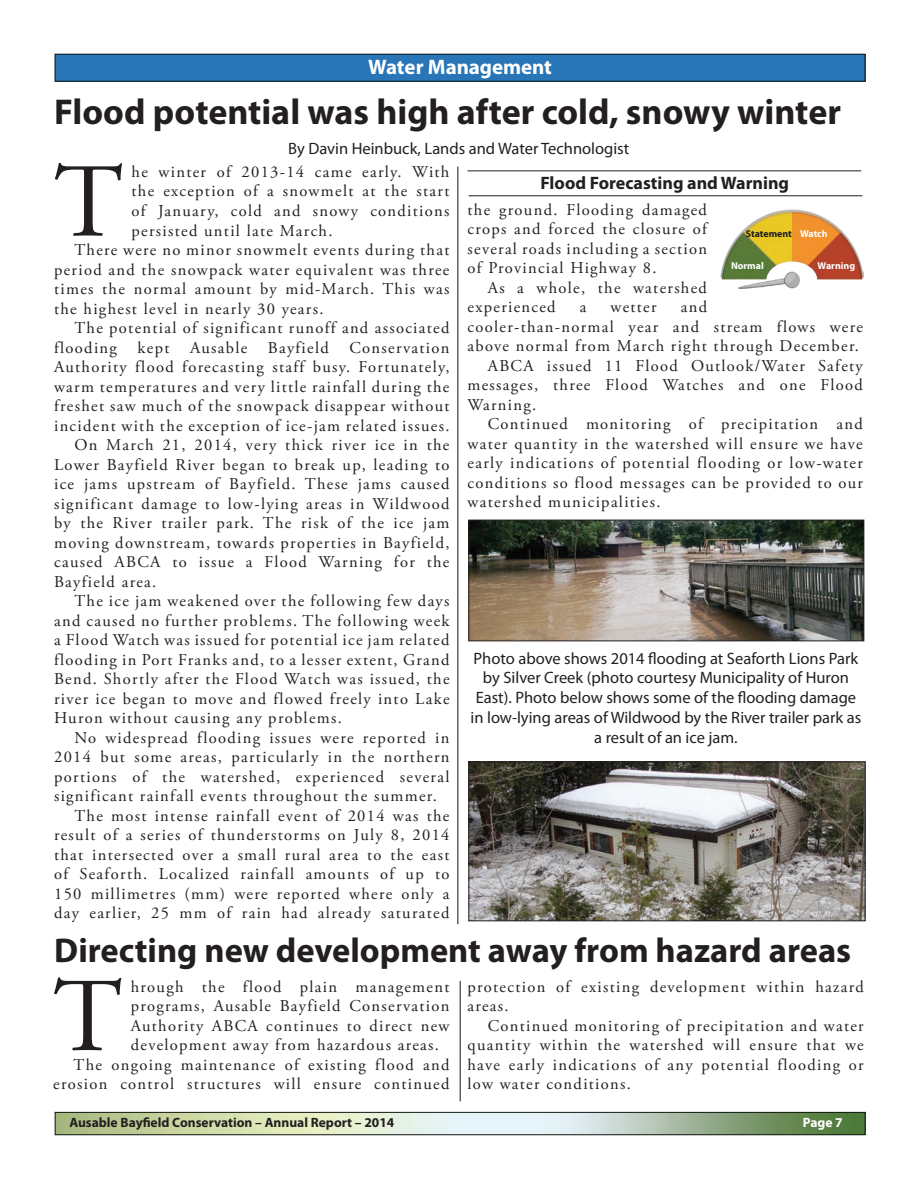
<style>
.page{position:relative;width:918px;height:1188px;background:#fff}
.page>*{position:absolute;margin:0;border:0;box-sizing:border-box;transform-origin:0 0}
.t1{font:104.7px "Adobe Garamond Pro";color:#231f20}
.t2{font:700 36px "Myriad Pro";color:#231f20}
.t3{font:700 34.5px "Myriad Pro";color:#231f20}
.t4{font:700 21px "Myriad Pro";letter-spacing:-.005em;color:#fff}
.t5{font:700 18px "Myriad Pro";color:#231f20}
.t6{font:16.5px/19.5px "Adobe Garamond Pro";letter-spacing:.08em;color:#231f20;text-align:justify}
.t7{font:16.5px/19.8px "Myriad Pro";color:#231f20;text-align:center}
.t8{font:700 13.5px "Myriad Pro";color:#231f20}
.t9{font:700 13.5px "Myriad Pro";color:#fff}
.t10{font:700 9.9px "Myriad Pro";letter-spacing:-.005em;color:#201d1e}
.t11{font:700 9.9px "Myriad Pro";color:#fff}
.s1{color:#fff}
</style>
<div class="page">
<img style="left:57px;top:1114px;width:806px;height:19px">
<div style="left:55px;top:1112px;width:810px;height:23px;border:1px solid #0e150d"></div>
<div style="left:55px;top:54px;width:810px;height:27px;background:#2875b7"></div>
<div style="left:55px;top:54px;width:810px;height:27px;border:1px solid #0e150d"></div>
<hr style="left:457px;top:167px;width:1px;height:757px;background:#0e150d">
<img style="left:470px;top:522px;width:392px;height:117px">
<div style="left:468px;top:520px;width:396px;height:121px;border:1px solid #231f20"></div>
<hr style="left:467px;top:170px;width:394px;height:1px;background:#231f20">
<hr style="left:469px;top:195px;width:393px;height:1px;background:#231f20">
<hr style="left:460px;top:981px;width:1px;height:120px;background:#0e150d">
<img style="left:721px;top:210px;width:143px;height:79px">
<img style="left:470px;top:764px;width:393px;height:155px">
<div style="left:468px;top:762px;width:397px;height:159px;border:1px solid #231f20"></div>
<p class="t4" style="left:368px;top:53px;width:185px">Water Management</p>
<h2 class="t2" style="left:54px;top:89px;width:788px">Flood potential was high after cold, snowy winter</h2>
<h1 class="t1" style="left:54px;top:139px;width:71px">T</h1>
<p class="t6" style="left:132px;top:163px;width:319px">he winter of 2013-14 came early. With</p>
<p class="t7" style="left:288px;top:138px;width:343px">By Davin Heinbuck, Lands and Water Technologist</p>
<p class="t5" style="left:540px;top:171px;width:250px">Flood Forecasting and Warning</p>
<p class="t6" style="left:132px;top:182px;width:319px">the exception of a snowmelt at the start</p>
<p class="t6" style="left:132px;top:202px;width:319px">of January, cold and snowy conditions</p>
<p class="t6" style="left:132px;top:221px;width:202px">persisted until late March.</p>
<p class="t6" style="left:74px;top:241px;width:377px">There were no minor snowmelt events during that</p>
<p class="t6" style="left:54px;top:260px;width:397px">period and the snowpack water equivalent was three</p>
<p class="t6" style="left:54px;top:280px;width:397px">times the normal amount by mid-March. This was</p>
<p class="t6" style="left:54px;top:299px;width:271px">the highest level in nearly 30 years.</p>
<p class="t6" style="left:74px;top:319px;width:377px">The potential of significant runoff and associated</p>
<p class="t6" style="left:54px;top:338px;width:64px">flooding</p>
<p class="t6" style="left:138px;top:338px;width:33px">kept</p>
<p class="t6" style="left:190px;top:338px;width:59px">Ausable</p>
<p class="t6" style="left:268px;top:338px;width:62px">Bayfield</p>
<p class="t6" style="left:350px;top:338px;width:102px">Conservation</p>
<p class="t6" style="left:54px;top:358px;width:397px">Authority flood forecasting staff busy. Fortunately,</p>
<p class="t6" style="left:54px;top:377px;width:397px">warm temperatures and very little rainfall during the</p>
<p class="t6" style="left:54px;top:397px;width:397px">freshet saw much of the snowpack disappear without</p>
<p class="t6" style="left:54px;top:416px;width:397px">incident with the exception of ice-jam related issues.</p>
<p class="t6" style="left:74px;top:436px;width:377px">On March 21, 2014, very thick river ice in the</p>
<p class="t6" style="left:54px;top:455px;width:397px">Lower Bayfield River began to break up, leading to</p>
<p class="t6" style="left:54px;top:475px;width:397px">ice jams upstream of Bayfield. These jams caused</p>
<p class="t6" style="left:54px;top:494px;width:397px">significant damage to low-lying areas in Wildwood</p>
<p class="t6" style="left:54px;top:514px;width:397px">by the River trailer park. The risk of the ice jam</p>
<p class="t6" style="left:54px;top:533px;width:397px">moving downstream, towards properties in Bayfield,</p>
<p class="t6" style="left:54px;top:553px;width:397px">caused ABCA to issue a Flood Warning for the</p>
<p class="t6" style="left:54px;top:572px;width:104px">Bayfield area.</p>
<p class="t6" style="left:74px;top:592px;width:377px">The ice jam weakened over the following few days</p>
<p class="t6" style="left:54px;top:611px;width:397px">and caused no further problems. The following week</p>
<p class="t6" style="left:54px;top:631px;width:397px">a Flood Watch was issued for potential ice jam related</p>
<p class="t6" style="left:54px;top:650px;width:397px">flooding in Port Franks and, to a lesser extent, Grand</p>
<p class="t6" style="left:54px;top:670px;width:397px">Bend. Shortly after the Flood Watch was issued, the</p>
<p class="t6" style="left:54px;top:689px;width:397px">river ice began to move and flowed freely into Lake</p>
<p class="t6" style="left:54px;top:709px;width:289px">Huron without causing any problems.</p>
<p class="t6" style="left:74px;top:728px;width:377px">No widespread flooding issues were reported in</p>
<p class="t6" style="left:54px;top:748px;width:397px">2014 but some areas, particularly in the northern</p>
<p class="t6" style="left:54px;top:767px;width:397px">portions of the watershed, experienced several</p>
<p class="t6" style="left:54px;top:787px;width:384px">significant rainfall events throughout the summer.</p>
<p class="t6" style="left:74px;top:806px;width:377px">The most intense rainfall event of 2014 was the</p>
<p class="t6" style="left:54px;top:826px;width:397px">result of a series of thunderstorms on July 8, 2014</p>
<p class="t6" style="left:54px;top:845px;width:397px">that intersected over a small rural area to the east</p>
<p class="t6" style="left:54px;top:865px;width:397px">of Seaforth. Localized rainfall amounts of up to</p>
<p class="t6" style="left:54px;top:884px;width:397px">150 millimetres (mm) were reported where only a</p>
<p class="t6" style="left:54px;top:904px;width:397px">day earlier, 25 mm of rain had already saturated</p>
<p class="t6" style="left:468px;top:200px;width:241px">the ground. Flooding damaged crops and forced the closure of several roads including a section of Provincial Highway 8.</p>
<p class="t6" style="left:468px;top:278px;width:241px;text-indent:20px">As a whole, the watershed experienced</p>
<p class="t10" style="left:746px;top:227px;width:83px">Statement <span class="s1">Watch</span></p>
<p class="t11" style="left:731px;top:259px;width:34px">Normal</p>
<p class="t11" style="left:818px;top:259px;width:39px">Warning</p>
<p class="t6" style="left:580px;top:298px;width:8px">a</p>
<p class="t6" style="left:611px;top:298px;width:48px">wetter</p>
<p class="t6" style="left:681px;top:298px;width:28px">and</p>
<p class="t6" style="left:468px;top:317px;width:397px">cooler-than-normal year and stream flows were</p>
<p class="t6" style="left:468px;top:337px;width:393px">above normal from March right through December.</p>
<p class="t6" style="left:488px;top:356px;width:377px">ABCA issued 11 Flood Outlook/Water Safety</p>
<p class="t6" style="left:468px;top:376px;width:397px">messages, three Flood Watches and one Flood</p>
<p class="t6" style="left:468px;top:395px;width:70px">Warning.</p>
<p class="t6" style="left:488px;top:415px;width:377px">Continued monitoring of precipitation and</p>
<p class="t6" style="left:468px;top:434px;width:397px">water quantity in the watershed will ensure we have</p>
<p class="t6" style="left:468px;top:454px;width:397px">early indications of potential flooding or low-water</p>
<p class="t6" style="left:468px;top:473px;width:397px">conditions so flood messages can be provided to our</p>
<p class="t6" style="left:468px;top:493px;width:195px">watershed municipalities.</p>
<p class="t7" style="left:471px;top:648px;width:392px">Photo above shows 2014 flooding at Seaforth Lions Park by Silver Creek (photo courtesy Municipality of Huron East). Photo below shows some of the flooding damage in low-lying areas of Wildwood by the River trailer park as a result of an ice jam.</p>
<h3 class="t3" style="left:54px;top:927px;width:799px">Directing new development away from hazard areas</h3>
<h1 class="t1" style="left:53px;top:954px;width:71px">T</h1>
<p class="t6" style="left:131px;top:977px;width:320px">hrough the flood plain management</p>
<p class="t6" style="left:131px;top:997px;width:320px">programs, Ausable Bayfield Conservation</p>
<p class="t6" style="left:131px;top:1016px;width:320px">Authority ABCA continues to direct new</p>
<p class="t6" style="left:131px;top:1036px;width:310px">development away from hazardous areas.</p>
<p class="t6" style="left:74px;top:1055px;width:377px">The ongoing maintenance of existing flood and</p>
<p class="t6" style="left:53px;top:1075px;width:398px">erosion control structures will ensure continued</p>
<p class="t6" style="left:468px;top:977px;width:398px">protection of existing development within hazard areas.</p>
<p class="t6" style="left:468px;top:1016px;width:398px;text-indent:20px">Continued monitoring of precipitation and water quantity within the watershed will ensure that we have early indications of any potential flooding or low water conditions.</p>
<p class="t8" style="left:69px;top:1114px;width:327px">Ausable Bayfield Conservation – Annual Report – 2014</p>
<p class="t9" style="left:803px;top:1114px;width:41px">Page 7</p>
</div>
